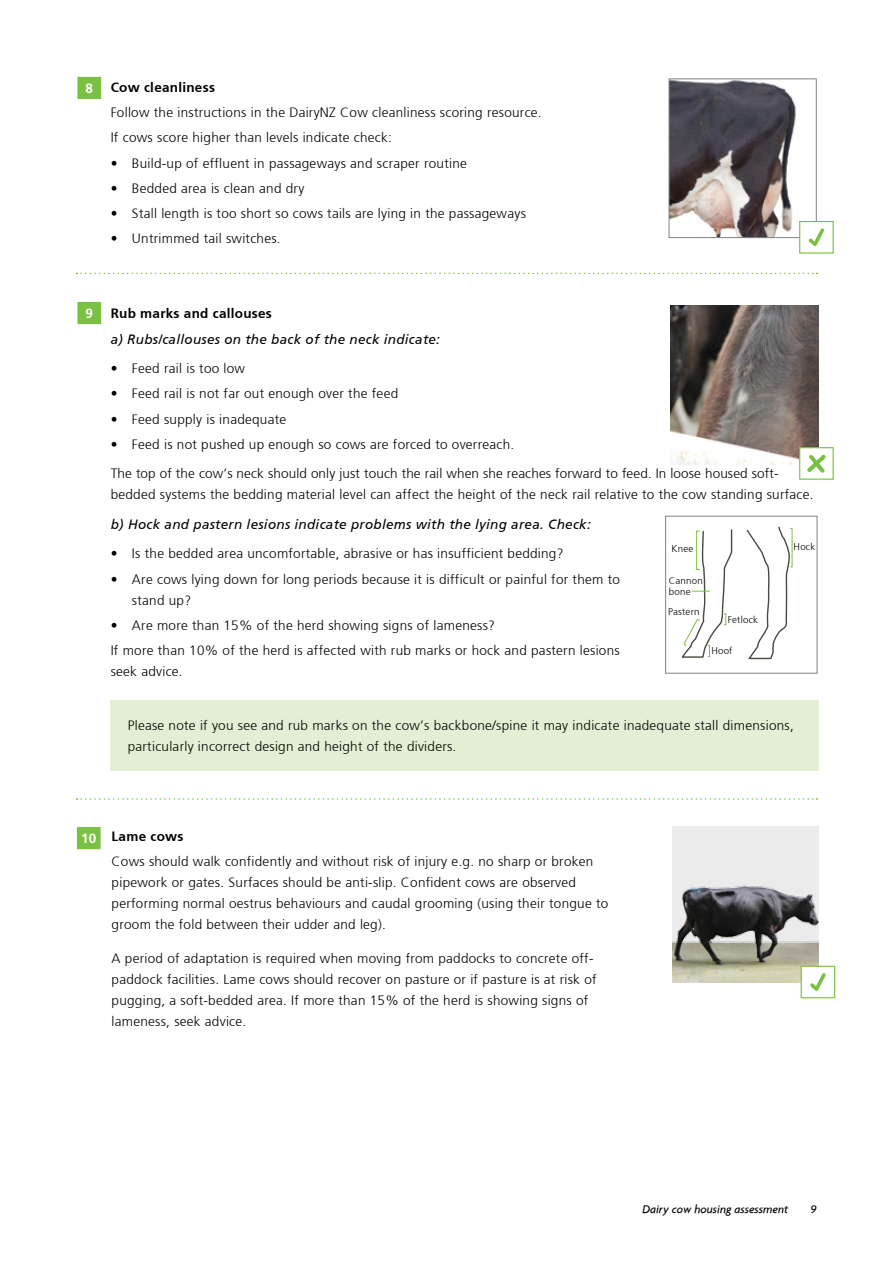
<style>
.page{position:relative;width:893px;height:1263px;background:#fff}
.page>*{position:absolute;margin:0;border:0;box-sizing:border-box;transform-origin:0 0}
.t1{font:300 13.5px/21px "Frutiger";letter-spacing:.02em;color:#000}
.t2{font:italic 13.5px "Frutiger";letter-spacing:.02em;color:#000}
.t3{font:700 13.5px "Frutiger";letter-spacing:.02em;color:#000}
.t4{font:700 13.5px "Frutiger";color:#fff}
.t5{font:italic 500 12px "Agenda";color:#000}
.t6{font:300 9.75px/10.5px "Frutiger";letter-spacing:.02em;color:#000}
</style>
<div class="page">
<div style="left:77px;top:76px;width:25px;height:24px;background:#7ac143;border:1px solid #fff"></div>
<img style="left:671px;top:81px;width:125px;height:155px">
<div style="left:669px;top:79px;width:147px;height:159px;border:1px solid #808285"></div>
<svg style="left:77px;top:273px;width:740px;height:1px"></svg>
<div style="left:77px;top:301px;width:25px;height:24px;background:#7ac143;border:1px solid #fff"></div>
<img style="left:670px;top:305px;width:149px;height:159px">
<div style="left:111px;top:700px;width:708px;height:70px;background:#e2efd4"></div>
<div style="left:76px;top:826px;width:26px;height:24px;background:#7ac143;border:1px solid #fff"></div>
<img style="left:672px;top:826px;width:147px;height:157px">
<svg style="left:77px;top:798px;width:740px;height:2px"></svg>
<svg style="left:746px;top:526px;width:44px;height:134px"></svg>
<div style="left:665px;top:516px;width:152px;height:157px;border:1px solid #808285"></div>
<svg style="left:681px;top:529px;width:52px;height:129px"></svg>
<div style="left:696px;top:531px;width:4px;height:39px;border:1px solid #7ac143"></div>
<div style="left:799px;top:221px;width:35px;height:33px;background:#fff;border:1px solid #7ac143"></div>
<svg style="left:808px;top:228px;width:16px;height:18px"></svg>
<div style="left:799px;top:447px;width:35px;height:33px;background:#fff;border:1px solid #7ac143"></div>
<svg style="left:807px;top:455px;width:19px;height:18px"></svg>
<div style="left:801px;top:966px;width:34px;height:32px;background:#fff;border:1px solid #7ac143"></div>
<svg style="left:810px;top:973px;width:16px;height:18px"></svg>
<p class="t4" style="left:86px;top:80px;width:9px">8</p>
<p class="t3" style="left:111px;top:79px;width:106px">Cow cleanliness</p>
<p class="t1" style="left:111px;top:100px;width:432px;line-height:25.2px">Follow the instructions in the DairyNZ Cow cleanliness scoring resource.<br>If cows score higher than levels indicate check:</p>
<p class="t1" style="left:111px;top:153px;width:358px">• Build-up of effluent in passageways and scraper routine</p>
<p class="t1" style="left:111px;top:178px;width:195px">• Bedded area is clean and dry</p>
<p class="t1" style="left:111px;top:203px;width:417px">• Stall length is too short so cows tails are lying in the passageways</p>
<p class="t1" style="left:111px;top:228px;width:171px">• Untrimmed tail switches.</p>
<p class="t4" style="left:86px;top:305px;width:9px">9</p>
<p class="t3" style="left:111px;top:306px;width:163px">Rub marks and callouses</p>
<p class="t2" style="left:111px;top:331px;width:331px">a) Rubs/callouses on the back of the neck indicate:</p>
<p class="t1" style="left:111px;top:358px;width:136px">• Feed rail is too low</p>
<p class="t1" style="left:111px;top:383px;width:289px">• Feed rail is not far out enough over the feed</p>
<p class="t1" style="left:111px;top:409px;width:177px">• Feed supply is inadequate</p>
<p class="t1" style="left:111px;top:430px;width:669px;line-height:29.5px">• Feed is not pushed up enough so cows are forced to overreach.<br>The top of the cow’s neck should only just touch the rail when she reaches forward to feed. In loose housed soft-</p>
<p class="t1" style="left:111px;top:484px;width:704px">bedded systems the bedding material level can affect the height of the neck rail relative to the cow standing surface.</p>
<p class="t2" style="left:111px;top:516px;width:482px">b) Hock and pastern lesions indicate problems with the lying area. Check:</p>
<p class="t1" style="left:111px;top:543px;width:454px">• Is the bedded area uncomfortable, abrasive or has insufficient bedding?</p>
<p class="t1" style="left:132px;top:569px;width:489px;text-indent:-21px">• Are cows lying down for long periods because it is difficult or painful for them to stand up?</p>
<p class="t1" style="left:111px;top:613px;width:510px;line-height:25.2px">• Are more than 15% of the herd showing signs of lameness?<br>If more than 10% of the herd is affected with rub marks or hock and pastern lesions</p>
<p class="t1" style="left:111px;top:661px;width:73px">seek advice.</p>
<p class="t6" style="left:672px;top:544px;width:23px">Knee</p>
<p class="t6" style="left:794px;top:542px;width:23px">Hock</p>
<p class="t6" style="left:669px;top:576px;width:36px">Cannon bone</p>
<p class="t6" style="left:668px;top:606px;width:33px">Pastern</p>
<p class="t6" style="left:728px;top:615px;width:32px">Fetlock</p>
<p class="t6" style="left:711px;top:645px;width:23px">Hoof</p>
<p class="t1" style="left:128px;top:715px;width:668px">Please note if you see and rub marks on the cow’s backbone/spine it may indicate inadequate stall dimensions, particularly incorrect design and height of the dividers.</p>
<p class="t4" style="left:81px;top:830px;width:17px">10</p>
<p class="t3" style="left:112px;top:828px;width:73px">Lame cows</p>
<p class="t1" style="left:112px;top:851px;width:498px">Cows should walk confidently and without risk of injury e.g. no sharp or broken pipework or gates. Surfaces should be anti-slip. Confident cows are observed performing normal oestrus behaviours and caudal grooming (using their tongue to groom the fold between their udder and leg).</p>
<p class="t1" style="left:112px;top:947px;width:486px">A period of adaptation is required when moving from paddocks to concrete off&shy;paddock facilities. Lame cows should recover on pasture or if pasture is at risk of pugging, a soft-bedded area. If more than 15% of the herd is showing signs of lameness, seek advice.</p>
<p class="t5" style="left:642px;top:1201px;width:147px">Dairy cow housing assessment</p>
<p class="t5" style="left:810px;top:1201px;width:8px">9</p>
</div>
